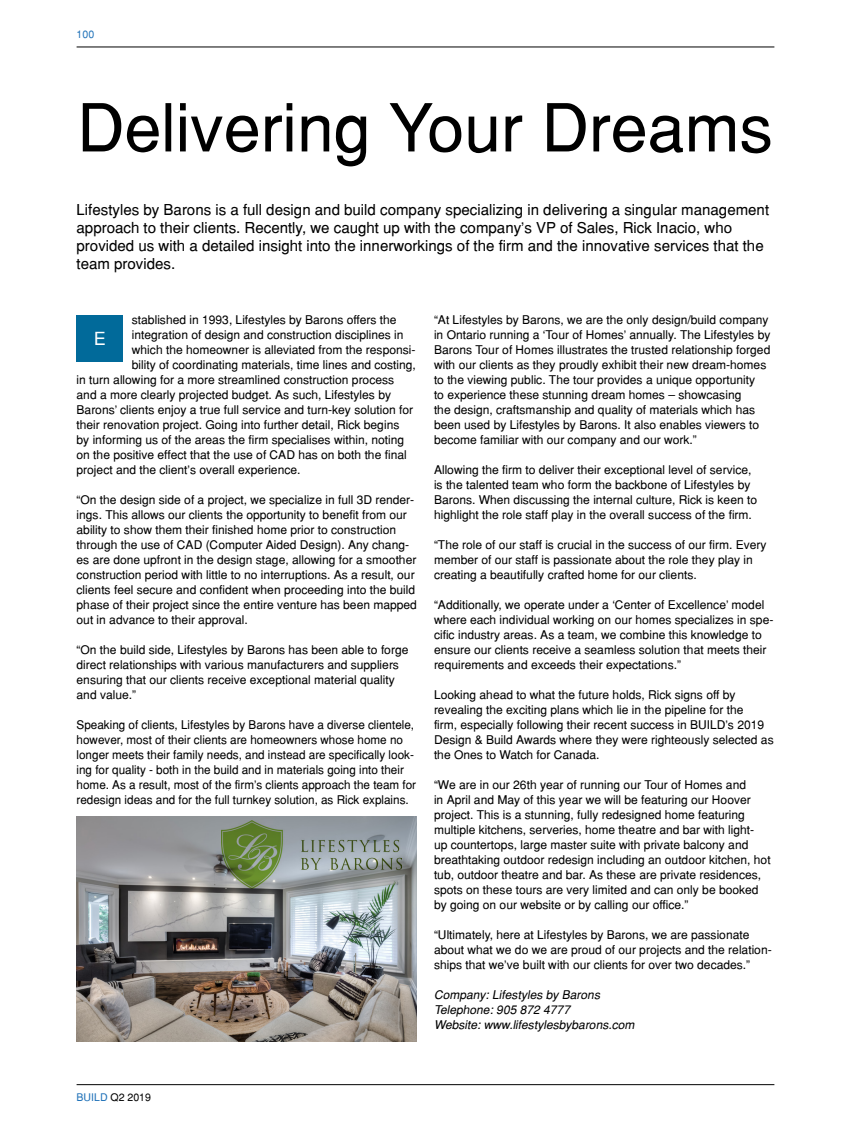
<style>
.page{position:relative;width:851px;height:1127px;background:#fff}
.page>*{position:absolute;margin:0;border:0;box-sizing:border-box;transform-origin:0 0}
.t1{font:66px "Helvetica";color:#000}
.t2{font:18px "Helvetica";color:#fff}
.t3{font:15px/18px "Helvetica";color:#000}
.t4{font:12px/15px "Helvetica";color:#000}
.t5{font:italic 12px "Helvetica";color:#000}
.t6{font:10.5px "Helvetica";color:#000}
.t7{font:10.5px "Helvetica";color:#2273b9}
.s1{color:#2273b9}
</style>
<div class="page">
<hr style="left:77px;top:47px;width:697px;height:1px;background:#000">
<hr style="left:77px;top:1084px;width:697px;height:1px;background:#000">
<div style="left:77px;top:315px;width:46px;height:46px;background:#016a9a"></div>
<img style="left:77px;top:816px;width:340px;height:226px">
<img style="left:221px;top:821px;width:180px;height:67px">
<p class="t7" style="left:77px;top:28px;width:19px">100</p>
<p class="t1" style="left:77px;top:88px;width:697px">Delivering Your Dreams</p>
<p class="t3" style="left:77px;top:201px;width:694px">Lifestyles by Barons is a full design and build company specializing in delivering a singular management approach to their clients. Recently, we caught up with the company’s VP of Sales, Rick Inacio, who provided us with a detailed insight into the innerworkings of the firm and the innovative services that the team provides.</p>
<p class="t4" style="left:132px;top:312px;width:266px">stablished in 1993, Lifestyles by Barons offers the</p>
<p class="t4" style="left:132px;top:327px;width:273px">integration of design and construction disciplines in</p>
<p class="t4" style="left:132px;top:342px;width:285px">which the homeowner is alleviated from the responsi-</p>
<p class="t4" style="left:132px;top:357px;width:285px">bility of coordinating materials, time lines and costing,</p>
<p class="t4" style="left:77px;top:372px;width:319px">in turn allowing for a more streamlined construction process</p>
<p class="t4" style="left:77px;top:387px;width:316px">and a more clearly projected budget. As such, Lifestyles by</p>
<p class="t4" style="left:77px;top:402px;width:338px">Barons’ clients enjoy a true full service and turn-key solution for</p>
<p class="t4" style="left:77px;top:417px;width:324px">their renovation project. Going into further detail, Rick begins</p>
<p class="t4" style="left:77px;top:432px;width:329px">by informing us of the areas the firm specialises within, noting</p>
<p class="t4" style="left:77px;top:447px;width:331px">on the positive effect that the use of CAD has on both the final</p>
<p class="t4" style="left:77px;top:462px;width:225px">project and the client’s overall experience.</p>
<p class="t4" style="left:77px;top:492px;width:342px">“On the design side of a project, we specialize in full 3D render&shy;ings. This allows our clients the opportunity to benefit from our ability to show them their finished home prior to construction through the use of CAD (Computer Aided Design). Any chang&shy;es are done upfront in the design stage, allowing for a smoother construction period with little to no interruptions. As a result, our clients feel secure and confident when proceeding into the build phase of their project since the entire venture has been mapped out in advance to their approval.</p>
<p class="t4" style="left:77px;top:642px;width:333px">“On the build side, Lifestyles by Barons has been able to forge direct relationships with various manufacturers and suppliers ensuring that our clients receive exceptional material quality and value.”</p>
<p class="t4" style="left:77px;top:717px;width:341px">Speaking of clients, Lifestyles by Barons have a diverse clientele, however, most of their clients are homeowners whose home no longer meets their family needs, and instead are specifically look&shy;ing for quality - both in the build and in materials going into their home. As a result, most of the firm’s clients approach the team for redesign ideas and for the full turnkey solution, as Rick explains.</p>
<p class="t2" style="left:94px;top:327px;width:14px">E</p>
<p class="t4" style="left:434px;top:312px;width:338px">“At Lifestyles by Barons, we are the only design/build company in Ontario running a ‘Tour of Homes’ annually. The Lifestyles by Barons Tour of Homes illustrates the trusted relationship forged with our clients as they proudly exhibit their new dream-homes to the viewing public. The tour provides a unique opportunity<br>to experience these stunning dream homes – showcasing<br>the design, craftsmanship and quality of materials which has been used by Lifestyles by Barons. It also enables viewers to become familiar with our company and our work.”</p>
<p class="t4" style="left:434px;top:462px;width:324px">Allowing the firm to deliver their exceptional level of service, is the talented team who form the backbone of Lifestyles by Barons. When discussing the internal culture, Rick is keen to highlight the role staff play in the overall success of the firm.</p>
<p class="t4" style="left:434px;top:537px;width:334px">“The role of our staff is crucial in the success of our firm. Every member of our staff is passionate about the role they play in creating a beautifully crafted home for our clients.</p>
<p class="t4" style="left:434px;top:597px;width:341px">“Additionally, we operate under a ‘Center of Excellence’ model where each individual working on our homes specializes in spe&shy;cific industry areas. As a team, we combine this knowledge to ensure our clients receive a seamless solution that meets their requirements and exceeds their expectations.”</p>
<p class="t4" style="left:434px;top:687px;width:341px">Looking ahead to what the future holds, Rick signs off by revealing the exciting plans which lie in the pipeline for the<br>firm, especially following their recent success in BUILD’s 2019<br>Design &amp; Build Awards where they were righteously selected as the Ones to Watch for Canada.</p>
<p class="t4" style="left:434px;top:777px;width:338px">“We are in our 26th year of running our Tour of Homes and<br>in April and May of this year we will be featuring our Hoover project. This is a stunning, fully redesigned home featuring multiple kitchens, serveries, home theatre and bar with light-<br>up countertops, large master suite with private balcony and breathtaking outdoor redesign including an outdoor kitchen, hot tub, outdoor theatre and bar. As these are private residences, spots on these tours are very limited and can only be booked by going on our website or by calling our office.”</p>
<p class="t4" style="left:434px;top:927px;width:339px">“Ultimately, here at Lifestyles by Barons, we are passionate about what we do we are proud of our projects and the relation&shy;ships that we’ve built with our clients for over two decades.”</p>
<p class="t5" style="left:434px;top:987px;width:170px">Company: Lifestyles by Barons</p>
<p class="t5" style="left:434px;top:1002px;width:140px">Telephone: 905 872 4777</p>
<p class="t5" style="left:434px;top:1017px;width:204px">Website: www.lifestylesbybarons.com</p>
<p class="t6" style="left:77px;top:1091px;width:76px"><span class="s1">BUILD</span> Q2 2019</p>
</div>
